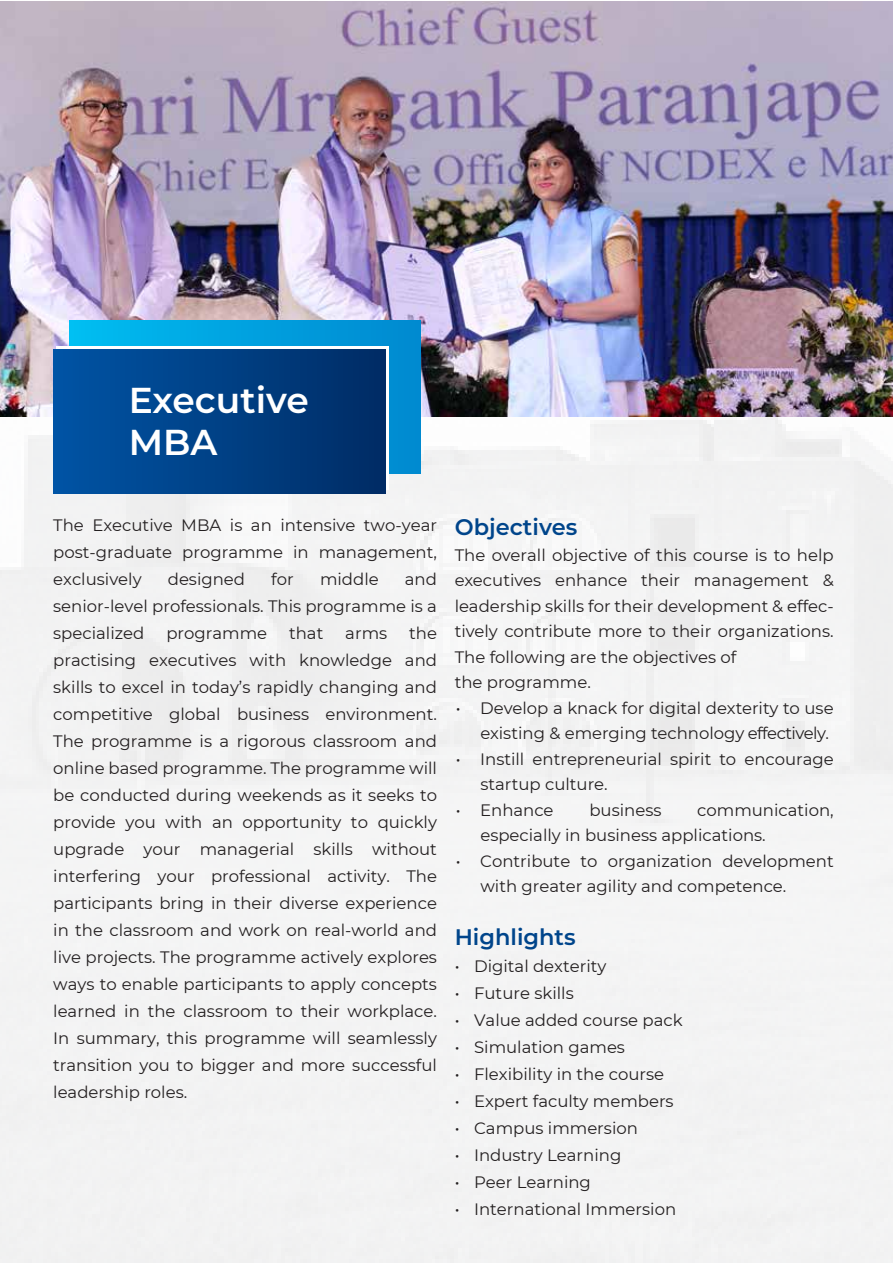
<style>
.page{position:relative;width:893px;height:1263px;background:#fff}
.page>*{position:absolute;margin:0;border:0;box-sizing:border-box;transform-origin:0 0}
.t1{font:600 36px/42px "Montserrat";color:#fff}
.t2{font:600 22.5px "Montserrat";color:#00458b}
.t3{font:16.5px/27px "Montserrat";color:#231f20}
</style>
<div class="page">
<div style="left:0;top:1px;width:893px;height:1262px;background:#f3f3f4"></div>
<img style="left:0;top:1px;width:892px;height:416px">
<div style="left:70px;top:321px;width:351px;height:153px;background:linear-gradient(to right,#00bdf1,#0088cf)"></div>
<svg style="left:57px;top:346px;width:332px;height:144px"></svg>
<div style="left:53px;top:350px;width:332px;height:143px;background:linear-gradient(to right,#0054a6,#002c65)"></div>
<h1 class="t1" style="left:129px;top:378px;width:182px">Executive<br>MBA</h1>
<p class="t3" style="left:53px;top:511px;width:385px;text-align:justify">The Executive MBA is an intensive two-year post-graduate programme in management, exclusively</p>
<p class="t3" style="left:168px;top:565px;width:79px">designed</p>
<p class="t3" style="left:271px;top:565px;width:24px">for</p>
<p class="t3" style="left:320px;top:565px;width:60px">middle</p>
<p class="t3" style="left:53px;top:565px;width:385px;text-align:justify;text-indent:352px">and senior-level professionals. This programme is a specialized</p>
<p class="t3" style="left:53px;top:619px;width:385px;text-align:justify;text-indent:356px">the practising executives with knowledge and skills to excel in today’s rapidly changing and competitive global business environment.<br>The programme is a rigorous classroom and online based programme. The programme will be conducted during weekends as it seeks to provide you with an opportunity to quickly upgrade your managerial skills without interfering your professional activity. The participants bring in their diverse experience in the classroom and work on real-world and live projects. The programme actively explores ways to enable participants to apply concepts learned in the classroom to their workplace.<br>In summary, this programme will seamlessly transition you to bigger and more successful leadership roles.</p>
<p class="t3" style="left:166px;top:619px;width:102px">programme</p>
<p class="t3" style="left:289px;top:619px;width:36px">that</p>
<p class="t3" style="left:345px;top:619px;width:43px">arms</p>
<h2 class="t2" style="left:455px;top:511px;width:124px">Objectives</h2>
<p class="t3" style="left:455px;top:542px;width:380px;line-height:25.5px">The overall objective of this course is to help executives enhance their management &amp; leadership skills for their development &amp; effec&shy;tively contribute more to their organizations.<br>The following are the objectives of<br>the programme.</p>
<p class="t3" style="left:456px;top:695px;width:379px;line-height:25.5px;text-align:right">• Develop a knack for digital dexterity to use existing &amp; emerging technology effectively.</p>
<p class="t3" style="left:480px;top:746px;width:355px;line-height:25.5px;text-indent:-25px">• Instill entrepreneurial spirit to encourage startup culture.</p>
<p class="t3" style="left:456px;top:796px;width:99px">• Enhance</p>
<p class="t3" style="left:589px;top:796px;width:74px">business</p>
<p class="t3" style="left:480px;top:797px;width:355px;line-height:25.5px;text-indent:217px">communication, especially in business applications.</p>
<p class="t3" style="left:480px;top:848px;width:355px;line-height:25.5px;text-indent:-25px">• Contribute to organization development with greater agility and competence.</p>
<h2 class="t2" style="left:455px;top:921px;width:122px">Highlights</h2>
<p class="t3" style="left:455px;top:952px;width:153px">• Digital dexterity</p>
<p class="t3" style="left:455px;top:979px;width:120px">• Future skills</p>
<p class="t3" style="left:455px;top:1006px;width:229px">• Value added course pack</p>
<p class="t3" style="left:455px;top:1033px;width:172px">• Simulation games</p>
<p class="t3" style="left:455px;top:1060px;width:211px">• Flexibility in the course</p>
<p class="t3" style="left:455px;top:1087px;width:220px">• Expert faculty members</p>
<p class="t3" style="left:455px;top:1114px;width:185px">• Campus immersion</p>
<p class="t3" style="left:455px;top:1141px;width:168px">• Industry Learning</p>
<p class="t3" style="left:455px;top:1168px;width:138px">• Peer Learning</p>
<p class="t3" style="left:455px;top:1195px;width:223px">• International Immersion</p>
</div>
